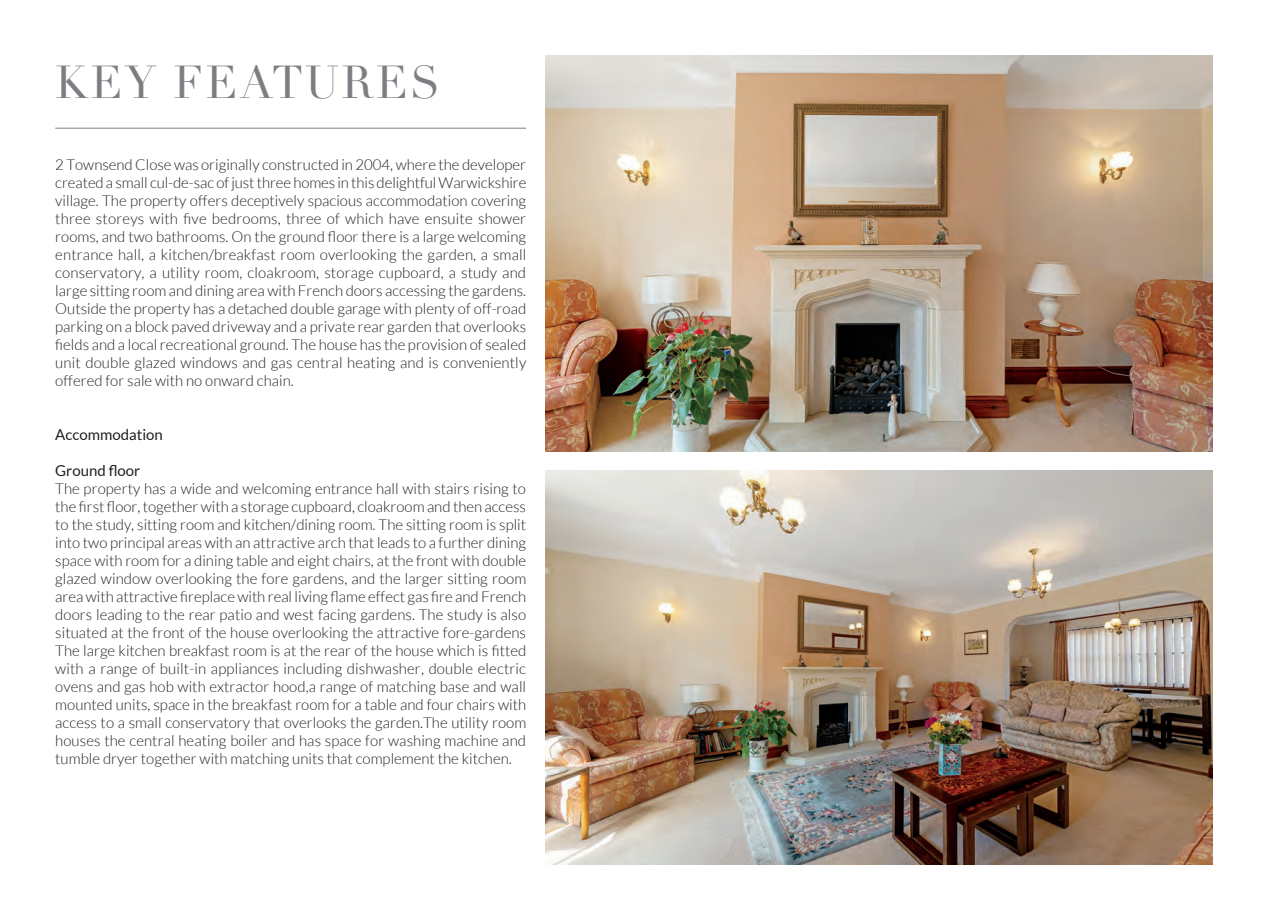
<style>
.page{position:relative;width:1274px;height:919px;background:#fff}
.page>*{position:absolute;margin:0;border:0;box-sizing:border-box;transform-origin:0 0}
.t1{font:45px "Didot";letter-spacing:.05em;color:#7c7e83}
.t2{font:300 15px/18px "Lato";color:#231f20;text-align:justify}
.t3{font:15px "Lato";color:#231f20}
</style>
<div class="page">
<hr style="left:55px;top:128px;width:471px;height:1px;background:#7c7e83">
<img style="left:545px;top:55px;width:667px;height:396px">
<img style="left:545px;top:470px;width:667px;height:393px">
<h1 class="t1" style="left:55px;top:55px;width:386px">KEY FEATURES</h1>
<p class="t2" style="left:55px;top:155px;width:472px">2 Townsend Close was originally constructed in 2004, where the developer created a small cul-de-sac of just three homes in this delightful Warwickshire village. The property offers deceptively spacious accommodation covering three storeys with five bedrooms, three of which have ensuite shower rooms, and two bathrooms. On the ground floor there is a large welcoming entrance hall, a kitchen/breakfast room overlooking the garden, a small conservatory, a utility room, cloakroom, storage cupboard, a study and large sitting room and dining area with French doors accessing the gardens.<br>Outside the property has a detached double garage with plenty of off-road parking on a block paved driveway and a private rear garden that overlooks fields and a local recreational ground. The house has the provision of sealed unit double glazed windows and gas central heating and is conveniently offered for sale with no onward chain.</p>
<p class="t3" style="left:55px;top:426px;width:109px">Accommodation</p>
<p class="t3" style="left:55px;top:462px;width:86px">Ground floor</p>
<p class="t2" style="left:55px;top:479px;width:472px">The property has a wide and welcoming entrance hall with stairs rising to the first floor, together with a storage cupboard, cloakroom and then access to the study, sitting room and kitchen/dining room. The sitting room is split into two principal areas with an attractive arch that leads to a further dining space with room for a dining table and eight chairs, at the front with double glazed window overlooking the fore gardens, and the larger sitting room area with attractive fireplace with real living flame effect gas fire and French doors leading to the rear patio and west facing gardens. The study is also situated at the front of the house overlooking the attractive fore-gardens The large kitchen breakfast room is at the rear of the house which is fitted with a range of built-in appliances including dishwasher, double electric ovens and gas hob with extractor hood,a range of matching base and wall mounted units, space in the breakfast room for a table and four chairs with access to a small conservatory that overlooks the garden.The utility room houses the central heating boiler and has space for washing machine and tumble dryer together with matching units that complement the kitchen.</p>
</div>
